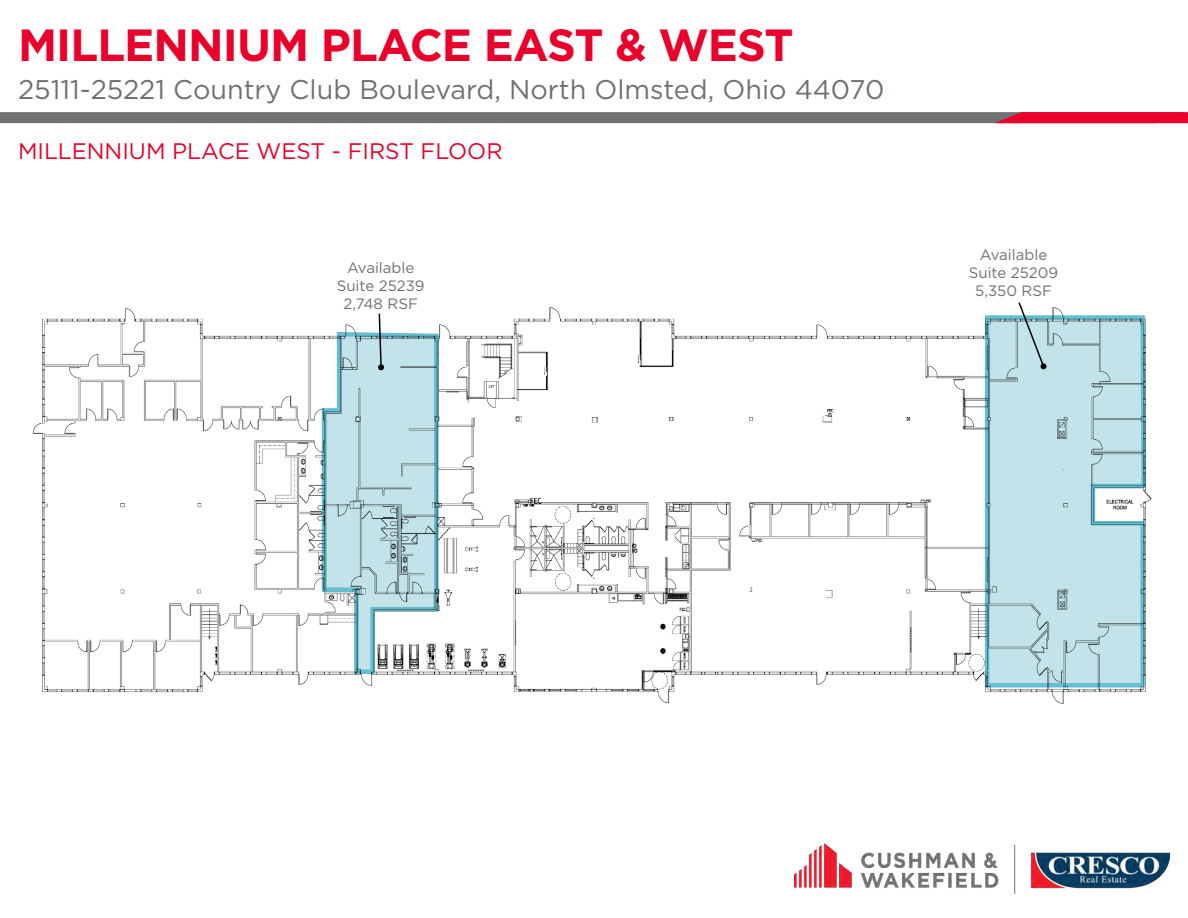
<style>
.page{position:relative;width:1188px;height:918px;background:#fff}
.page>*{position:absolute;margin:0;border:0;box-sizing:border-box;transform-origin:0 0}
.t1{font:700 45px "Gotham";letter-spacing:-.02em;color:#ea002a}
.t2{font:27px "Gotham";color:#6f7171}
.t3{font:22.5px "Gotham";color:#ea002a}
.t4{font:15px/18px "Gotham";color:#6f7171;text-align:center}
</style>
<div class="page">
<svg style="left:0;top:112px;width:1188px;height:11px;background:#836268"></svg>
<img style="left:794px;top:843px;width:376px;height:51px">
<img style="left:32px;top:307px;width:1120px;height:397px">
<svg style="left:320px;top:312px;width:121px;height:364px"></svg>
<div style="left:378px;top:364px;width:6px;height:7px;background:#000;border-radius:50%"></div>
<svg style="left:1017px;top:302px;width:30px;height:67px"></svg>
<h1 class="t1" style="left:18px;top:15px;width:777px">MILLENNIUM PLACE EAST &amp; WEST</h1>
<p class="t2" style="left:18px;top:73px;width:868px">25111-25221 Country Club Boulevard, North Olmsted, Ohio 44070</p>
<p class="t3" style="left:18px;top:137px;width:486px">MILLENNIUM PLACE WEST - FIRST FLOOR</p>
<p class="t4" style="left:337px;top:259px;width:89px">Available<br>Suite 25239<br>2,748 RSF</p>
<p class="t4" style="left:969px;top:246px;width:91px">Available<br>Suite 25209<br>5,350 RSF</p>
</div>
